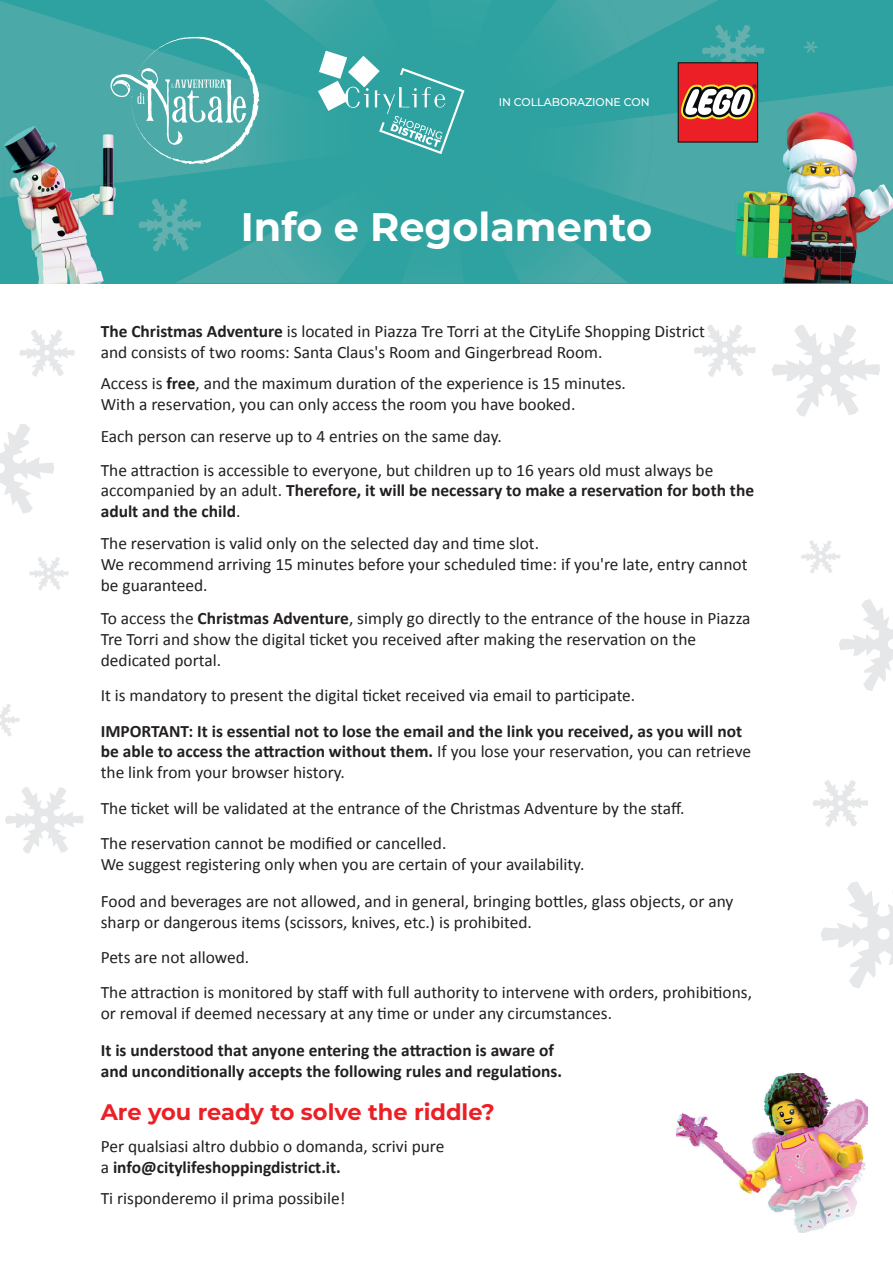
<style>
.page{position:relative;width:893px;height:1263px;background:#fff}
.page>*{position:absolute;margin:0;border:0;box-sizing:border-box;transform-origin:0 0}
.t1{font:100 39.75px "Montserrat";color:#fff}
.t2{font:100 22.5px "Montserrat";color:#eb1f25}
.t3{font:17.4px/20.9px "Calibri";color:#231f20}
.t4{font:700 17.4px/20.9px "Calibri";color:#231f20}
.t5{font:100 11.25px "Montserrat";letter-spacing:-.005em;color:#fff}
.s1{font-weight:700}
.s2{font-weight:400}
</style>
<div class="page">
<div style="left:0;top:0;width:893px;height:283px;background:#2da2a0"></div>
<svg style="left:0;top:1px;width:228px;height:196px;fill:#4ba9a7"></svg>
<svg style="left:605px;top:265px;width:23px;height:18px"></svg>
<img style="left:271px;top:0;width:104px;height:51px">
<img style="left:228px;top:83px;width:75px;height:86px">
<img style="left:258px;top:142px;width:347px;height:141px">
<img style="left:402px;top:154px;width:62px;height:129px">
<img style="left:446px;top:142px;width:160px;height:61px">
<img style="left:536px;top:0;width:70px;height:142px">
<svg style="left:139px;top:199px;width:153px;height:84px"></svg>
<img style="left:17px;top:197px;width:25px;height:86px">
<img style="left:42px;top:192px;width:37px;height:91px">
<img style="left:79px;top:188px;width:37px;height:95px">
<img style="left:5px;top:127px;width:106px;height:35px">
<img style="left:5px;top:162px;width:37px;height:35px">
<img style="left:42px;top:162px;width:37px;height:30px">
<img style="left:79px;top:162px;width:37px;height:26px">
<img style="left:735px;top:240px;width:53px;height:43px">
<img style="left:788px;top:266px;width:52px;height:17px">
<img style="left:736px;top:233px;width:157px;height:7px">
<img style="left:758px;top:240px;width:30px;height:9px">
<img style="left:788px;top:240px;width:52px;height:26px">
<img style="left:840px;top:240px;width:53px;height:42px">
<svg style="left:111px;top:37px;width:149px;height:127px"></svg>
<svg style="left:318px;top:51px;width:146px;height:103px"></svg>
<svg style="left:606px;top:0;width:287px;height:233px"></svg>
<svg style="left:772px;top:325px;width:108px;height:92px"></svg>
<svg style="left:821px;top:881px;width:72px;height:107px"></svg>
<svg style="left:839px;top:599px;width:54px;height:92px"></svg>
<svg style="left:19px;top:330px;width:56px;height:47px"></svg>
<svg style="left:813px;top:780px;width:55px;height:47px"></svg>
<svg style="left:694px;top:325px;width:62px;height:52px"></svg>
<svg style="left:0;top:424px;width:54px;height:90px"></svg>
<svg style="left:5px;top:787px;width:79px;height:67px"></svg>
<svg style="left:29px;top:557px;width:40px;height:33px"></svg>
<svg style="left:0;top:704px;width:20px;height:32px"></svg>
<svg style="left:801px;top:540px;width:39px;height:34px"></svg>
<img style="left:676px;top:1073px;width:191px;height:159px">
<p class="t5" style="left:499px;top:95px;width:152px">IN COLLABORAZIONE CON</p>
<h1 class="t1" style="left:241px;top:201px;width:413px">Info e Regolamento</h1>
<p class="t3" style="left:101px;top:320px;width:606px"><span class="s1">The Christmas Adventure</span> is located in Piazza Tre Torri at the CityLife Shopping District and consists of two rooms: Santa Claus's Room and Gingerbread Room.</p>
<p class="t3" style="left:101px;top:373px;width:527px">Access is <span class="s1">free</span>, and the maximum duration of the experience is 15 minutes.<br>With a reservation, you can only access the room you have booked.</p>
<p class="t3" style="left:101px;top:419px;width:614px;line-height:33.5px">Each person can reserve up to 4 entries on the same day.<br>The attraction is accessible to everyone, but children up to 16 years old must always be</p>
<p class="t4" style="left:101px;top:480px;width:655px"><span class="s2">accompanied by an adult.</span> Therefore, it will be necessary to make a reservation for both the adult and the child<span class="s2">.</span></p>
<p class="t3" style="left:101px;top:532px;width:648px">The reservation is valid only on the selected day and time slot.<br>We recommend arriving 15 minutes before your scheduled time: if you're late, entry cannot be guaranteed.</p>
<p class="t3" style="left:101px;top:607px;width:651px">To access the <span class="s1">Christmas Adventure</span>, simply go directly to the entrance of the house in Piazza<br>Tre Torri and show the digital ticket you received after making the reservation on the dedicated portal.</p>
<p class="t3" style="left:101px;top:684px;width:536px">It is mandatory to present the digital ticket received via email to participate.</p>
<p class="t4" style="left:101px;top:720px;width:652px">IMPORTANT: It is essential not to lose the email and the link you received, as you will not be able to access the attraction without them. <span class="s2">If you lose your reservation, you can retrieve the link from your browser history.</span></p>
<p class="t3" style="left:101px;top:790px;width:585px;line-height:35.2px">The ticket will be validated at the entrance of the Christmas Adventure by the staff.<br>The reservation cannot be modified or cancelled.</p>
<p class="t3" style="left:101px;top:845px;width:634px;line-height:37px">We suggest registering only when you are certain of your availability.<br>Food and beverages are not allowed, and in general, bringing bottles, glass objects, or any</p>
<p class="t3" style="left:101px;top:904px;width:653px;line-height:35.2px">sharp or dangerous items (scissors, knives, etc.) is prohibited.<br>Pets are not allowed.<br>The attraction is monitored by staff with full authority to intervene with orders, prohibitions,</p>
<p class="t3" style="left:101px;top:1002px;width:513px">or removal if deemed necessary at any time or under any circumstances.</p>
<p class="t4" style="left:101px;top:1039px;width:463px">It is understood that anyone entering the attraction is aware of and unconditionally accepts the following rules and regulations.</p>
<p class="t2" style="left:101px;top:1097px;width:396px">Are you ready to solve the riddle?</p>
<p class="t3" style="left:101px;top:1135px;width:345px">Per qualsiasi altro dubbio o domanda, scrivi pure a <span class="s1">info@citylifeshoppingdistrict.it.</span></p>
<p class="t3" style="left:101px;top:1187px;width:246px">Ti risponderemo il prima possibile!</p>
</div>
